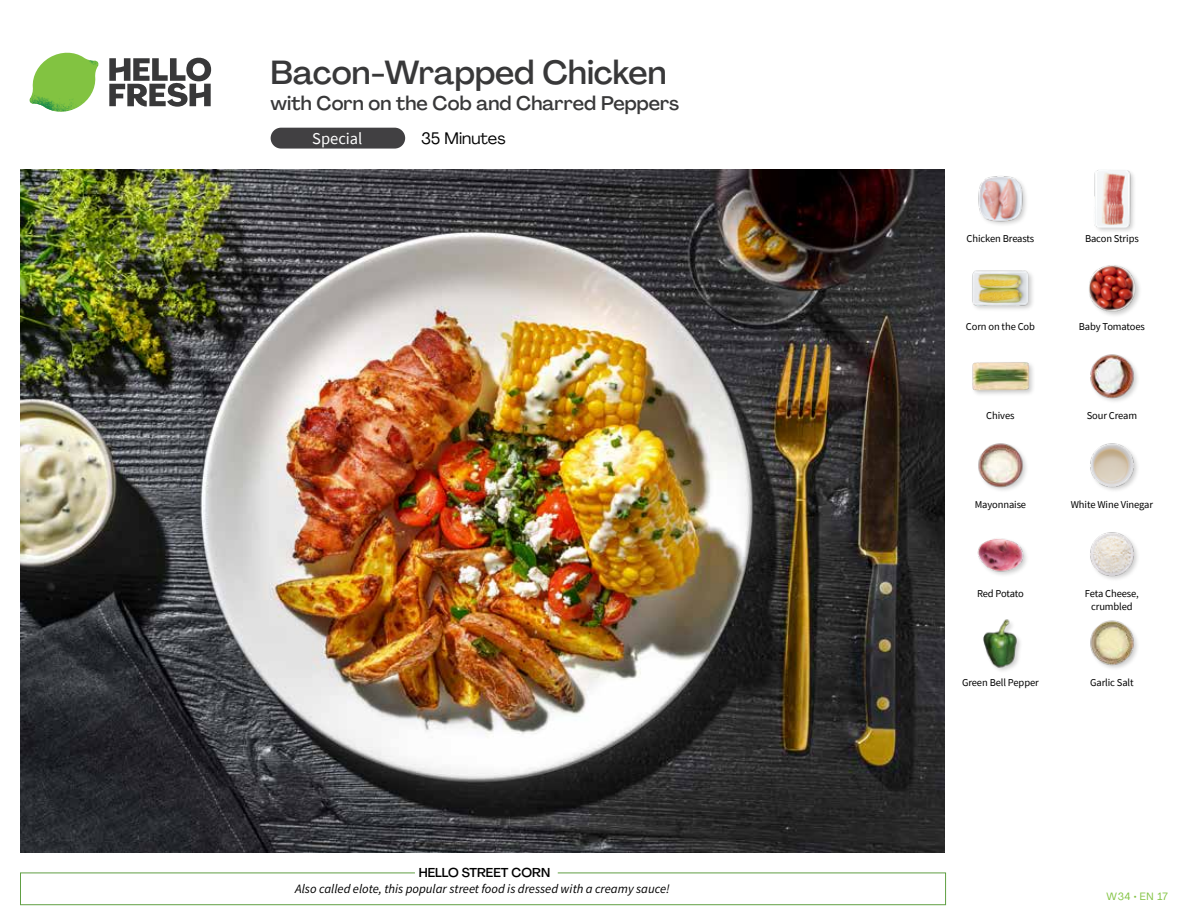
<style>
.page{position:relative;width:1188px;height:918px;background:#fff}
.page>*{position:absolute;margin:0;border:0;box-sizing:border-box;transform-origin:0 0}
.t1{font:500 33px "Agrandir";color:#383839}
.t2{font:500 19.5px "Agrandir";color:#383839}
.t3{font:16.5px "Agrandir";color:#000}
.t4{font:16.5px "Source Sans Pro";color:#fff}
.t5{font:italic 12.75px "Source Sans Pro";color:#000}
.t6{font:500 12.75px "Agrandir";color:#000}
.t7{font:10.5px/13.5px "Source Sans Pro";letter-spacing:-.01em;color:#000;text-align:center}
.t8{font:10.5px "Agrandir";letter-spacing:.05em;color:#82c341}
</style>
<div class="page">
<div style="left:271px;top:128px;width:134px;height:21px;background:#414042;border-radius:10px"></div>
<svg style="left:109px;top:57px;width:102px;height:50px"></svg>
<svg style="left:34px;top:53px;width:62px;height:40px"></svg>
<img style="left:67px;top:53px;width:32px;height:26px">
<img style="left:33px;top:75px;width:59px;height:11px">
<img style="left:29px;top:79px;width:61px;height:33px">
<img style="left:65px;top:86px;width:27px;height:25px">
<div style="left:20px;top:873px;width:926px;height:32px;border:1px solid #609f43"></div>
<div style="left:415px;top:865px;width:143px;height:15px;background:#fff"></div>
<img style="left:21px;top:170px;width:924px;height:682px">
<img style="left:1090px;top:620px;width:48px;height:49px">
<img style="left:983px;top:619px;width:38px;height:52px">
<img style="left:1090px;top:532px;width:48px;height:48px">
<img style="left:977px;top:538px;width:50px;height:37px">
<img style="left:1090px;top:443px;width:48px;height:48px">
<img style="left:978px;top:443px;width:49px;height:48px">
<img style="left:1090px;top:354px;width:48px;height:48px">
<div style="left:972px;top:361px;width:63px;height:37px;background:#000;opacity:.2"></div>
<img style="left:972px;top:361px;width:57px;height:37px">
<div style="left:1087px;top:263px;width:56px;height:56px;background:#000;opacity:.2"></div>
<img style="left:1088px;top:264px;width:48px;height:48px">
<div style="left:971px;top:269px;width:64px;height:43px;background:#000;opacity:.2"></div>
<img style="left:972px;top:269px;width:57px;height:43px">
<div style="left:1093px;top:168px;width:44px;height:66px;background:#000;opacity:.2"></div>
<img style="left:1093px;top:170px;width:44px;height:57px">
<img style="left:978px;top:176px;width:48px;height:49px">
<h1 class="t1" style="left:271px;top:52px;width:397px">Bacon-Wrapped Chicken</h1>
<h2 class="t2" style="left:271px;top:91px;width:410px">with Corn on the Cob and Charred Peppers</h2>
<h3 class="t4" style="left:312px;top:128px;width:52px">Special</h3>
<h3 class="t3" style="left:421px;top:128px;width:86px">35 Minutes</h3>
<p class="t6" style="left:419px;top:864px;width:133px">HELLO STREET CORN</p>
<p class="t5" style="left:295px;top:881px;width:376px">Also called elote, this popular street food is dressed with a creamy sauce!</p>
<p class="t7" style="left:967px;top:231px;width:69px">Chicken Breasts</p>
<p class="t7" style="left:1085px;top:231px;width:55px">Bacon Strips</p>
<p class="t7" style="left:966px;top:320px;width:71px">Corn on the Cob</p>
<p class="t7" style="left:1079px;top:320px;width:68px">Baby Tomatoes</p>
<p class="t7" style="left:986px;top:409px;width:30px">Chives</p>
<p class="t7" style="left:1087px;top:409px;width:52px">Sour Cream</p>
<p class="t7" style="left:975px;top:498px;width:53px">Mayonnaise</p>
<p class="t7" style="left:1071px;top:498px;width:84px">White Wine Vinegar</p>
<p class="t7" style="left:977px;top:586px;width:48px">Red Potato</p>
<p class="t7" style="left:1085px;top:586px;width:56px">Feta Cheese, crumbled</p>
<p class="t7" style="left:962px;top:675px;width:78px">Green Bell Pepper</p>
<p class="t7" style="left:1090px;top:675px;width:45px">Garlic Salt</p>
<p class="t8" style="left:1107px;top:890px;width:63px">W34 • EN 17</p>
</div>
